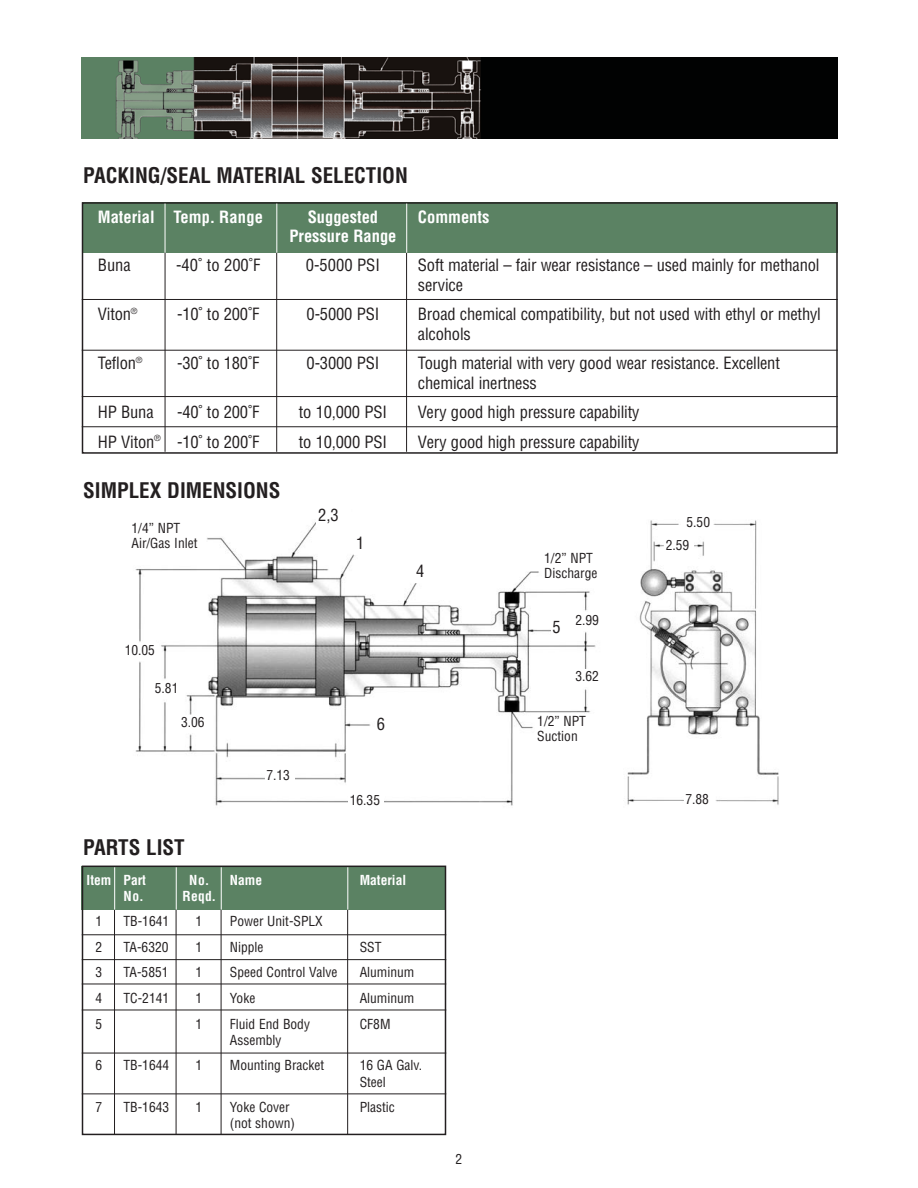
<style>
.page{position:relative;width:918px;height:1188px;background:#fff}
.page>*{position:absolute;margin:0;border:0;box-sizing:border-box;transform-origin:0 0}
.t1{font:700 condensed 21px "Helvetica";color:#231f20}
.t2{font:condensed 16.5px/19.8px "Helvetica";letter-spacing:-.01em;color:#231f20}
.t3{font:700 condensed 16.5px "Helvetica";color:#fff}
.t4{font:condensed 13.5px/15px "Helvetica";color:#231f20}
.t5{font:700 condensed 13.5px "Helvetica";color:#fff}
</style>
<div class="page">
<div style="left:82px;top:202px;width:756px;height:51px;background:#5b8263"></div>
<div style="left:82px;top:202px;width:756px;height:252px;border:2px solid #231f20"></div>
<img style="left:82px;top:58px;width:756px;height:81px">
<img style="left:135px;top:520px;width:644px;height:286px">
<div style="left:265px;top:768px;width:30px;height:18px;background:#fff"></div>
<div style="left:348px;top:793px;width:36px;height:17px;background:#fff"></div>
<div style="left:574px;top:670px;width:36px;height:17px;background:#fff"></div>
<div style="left:180px;top:715px;width:28px;height:17px;background:#fff"></div>
<div style="left:684px;top:792px;width:30px;height:17px;background:#fff"></div>
<div style="left:664px;top:538px;width:30px;height:18px;background:#fff"></div>
<div style="left:685px;top:516px;width:28px;height:17px;background:#fff"></div>
<div style="left:574px;top:613px;width:36px;height:18px;background:#fff"></div>
<div style="left:123px;top:643px;width:36px;height:17px;background:#fff"></div>
<div style="left:153px;top:682px;width:32px;height:17px;background:#fff"></div>
<div style="left:317px;top:508px;width:34px;height:19px;background:#fff"></div>
<div style="left:355px;top:535px;width:17px;height:19px;background:#fff"></div>
<div style="left:375px;top:716px;width:17px;height:20px;background:#fff"></div>
<div style="left:415px;top:563px;width:17px;height:20px;background:#fff"></div>
<div style="left:551px;top:619px;width:17px;height:20px;background:#fff"></div>
<div style="left:130px;top:522px;width:75px;height:36px;background:#fff"></div>
<div style="left:536px;top:715px;width:75px;height:36px;background:#fff"></div>
<div style="left:543px;top:552px;width:75px;height:36px;background:#fff"></div>
<div style="left:82px;top:867px;width:364px;height:43px;background:#5b8263"></div>
<div style="left:82px;top:866px;width:364px;height:269px;border:2px solid #231f20"></div>
<hr style="left:82px;top:934px;width:364px;height:1px;background:#231f20">
<hr style="left:82px;top:1010px;width:364px;height:1px;background:#231f20">
<hr style="left:82px;top:959px;width:364px;height:1px;background:#231f20">
<hr style="left:82px;top:984px;width:364px;height:1px;background:#231f20">
<hr style="left:82px;top:1094px;width:364px;height:1px;background:#231f20">
<hr style="left:82px;top:1053px;width:364px;height:1px;background:#231f20">
<hr style="left:114px;top:910px;width:1px;height:225px;background:#231f20">
<hr style="left:347px;top:910px;width:1px;height:225px;background:#231f20">
<hr style="left:221px;top:910px;width:1px;height:225px;background:#231f20">
<hr style="left:176px;top:910px;width:1px;height:225px;background:#231f20">
<hr style="left:114px;top:867px;width:1px;height:43px;background:#fff">
<hr style="left:347px;top:867px;width:1px;height:43px;background:#fff">
<hr style="left:176px;top:867px;width:1px;height:43px;background:#fff">
<hr style="left:221px;top:867px;width:1px;height:43px;background:#fff">
<hr style="left:82px;top:299px;width:756px;height:1px;background:#231f20">
<hr style="left:82px;top:426px;width:756px;height:1px;background:#231f20">
<hr style="left:82px;top:396px;width:756px;height:1px;background:#231f20">
<hr style="left:82px;top:350px;width:756px;height:1px;background:#231f20">
<hr style="left:165px;top:253px;width:1px;height:199px;background:#231f20">
<hr style="left:406px;top:253px;width:1px;height:199px;background:#231f20">
<hr style="left:276px;top:253px;width:1px;height:199px;background:#231f20">
<hr style="left:165px;top:204px;width:1px;height:49px;background:#fff">
<hr style="left:406px;top:204px;width:1px;height:49px;background:#fff">
<hr style="left:276px;top:204px;width:1px;height:49px;background:#fff">
<p class="t1" style="left:83px;top:167px;width:326px">PACKING/SEAL MATERIAL SELECTION</p>
<p class="t3" style="left:98px;top:210px;width:167px">Material Temp. Range</p>
<p class="t3" style="left:308px;top:210px;width:72px">Suggested</p>
<p class="t3" style="left:418px;top:210px;width:73px">Comments</p>
<p class="t3" style="left:289px;top:230px;width:109px">Pressure Range</p>
<p class="t2" style="left:98px;top:257px;width:34px">Buna</p>
<p class="t2" style="left:176px;top:257px;width:86px">-40˚ to 200˚F</p>
<p class="t2" style="left:306px;top:257px;width:76px">0-5000 PSI</p>
<p class="t2" style="left:418px;top:257px;width:403px">Soft material – fair wear resistance – used mainly for methanol service</p>
<p class="t2" style="left:98px;top:306px;width:41px">Viton<sup>®</sup></p>
<p class="t2" style="left:177px;top:306px;width:84px">-10˚ to 200˚F</p>
<p class="t2" style="left:307px;top:306px;width:74px">0-5000 PSI</p>
<p class="t2" style="left:418px;top:306px;width:405px">Broad chemical compatibility, but not used with ethyl or methyl alcohols</p>
<p class="t2" style="left:98px;top:355px;width:46px">Teflon<sup>®</sup></p>
<p class="t2" style="left:177px;top:355px;width:84px">-30˚ to 180˚F</p>
<p class="t2" style="left:307px;top:355px;width:74px">0-3000 PSI</p>
<p class="t2" style="left:418px;top:355px;width:364px">Tough material with very good wear resistance. Excellent chemical inertness</p>
<p class="t2" style="left:98px;top:404px;width:57px">HP Buna</p>
<p class="t2" style="left:177px;top:404px;width:84px">-40˚ to 200˚F</p>
<p class="t2" style="left:299px;top:404px;width:90px">to 10,000 PSI</p>
<p class="t2" style="left:418px;top:404px;width:223px">Very good high pressure capability</p>
<p class="t2" style="left:98px;top:433px;width:163px">HP Viton<sup>®</sup> -10˚ to 200˚F</p>
<p class="t2" style="left:299px;top:433px;width:90px">to 10,000 PSI</p>
<p class="t2" style="left:418px;top:433px;width:223px">Very good high pressure capability</p>
<p class="t1" style="left:83px;top:483px;width:199px">SIMPLEX DIMENSIONS</p>
<p class="t4" style="left:132px;top:522px;width:67px">1/4” NPT<br>Air/Gas Inlet</p>
<p class="t2" style="left:318px;top:507px;width:22px">2,3</p>
<p class="t2" style="left:356px;top:534px;width:10px">1</p>
<p class="t4" style="left:125px;top:643px;width:32px">10.05</p>
<p class="t4" style="left:155px;top:682px;width:25px">5.81</p>
<p class="t4" style="left:181px;top:715px;width:25px">3.06</p>
<p class="t1" style="left:83px;top:840px;width:103px">PARTS LIST</p>
<p class="t4" style="left:266px;top:769px;width:25px">7.13</p>
<p class="t2" style="left:377px;top:715px;width:10px">6</p>
<p class="t4" style="left:350px;top:793px;width:32px">16.35</p>
<p class="t2" style="left:416px;top:562px;width:10px">4</p>
<p class="t5" style="left:87px;top:874px;width:61px">Item Part</p>
<p class="t5" style="left:189px;top:874px;width:74px">No. Name</p>
<p class="t5" style="left:360px;top:874px;width:48px">Material</p>
<p class="t5" style="left:124px;top:891px;width:21px">No.</p>
<p class="t5" style="left:182px;top:891px;width:34px">Reqd.</p>
<p class="t4" style="left:96px;top:915px;width:8px">1</p>
<p class="t4" style="left:124px;top:915px;width:47px">TB-1641</p>
<p class="t4" style="left:196px;top:915px;width:8px">1</p>
<p class="t4" style="left:230px;top:915px;width:94px">Power Unit-SPLX</p>
<p class="t4" style="left:96px;top:941px;width:8px">2</p>
<p class="t4" style="left:124px;top:941px;width:47px">TA-6320</p>
<p class="t4" style="left:196px;top:941px;width:8px">1</p>
<p class="t4" style="left:230px;top:941px;width:35px">Nipple</p>
<p class="t4" style="left:360px;top:941px;width:23px">SST</p>
<p class="t4" style="left:96px;top:966px;width:8px">3</p>
<p class="t4" style="left:124px;top:966px;width:47px">TA-5851</p>
<p class="t4" style="left:196px;top:966px;width:8px">1</p>
<p class="t4" style="left:230px;top:966px;width:109px">Speed Control Valve</p>
<p class="t4" style="left:360px;top:966px;width:56px">Aluminum</p>
<p class="t4" style="left:96px;top:992px;width:8px">4</p>
<p class="t4" style="left:124px;top:992px;width:47px">TC-2141</p>
<p class="t4" style="left:196px;top:992px;width:8px">1</p>
<p class="t4" style="left:230px;top:992px;width:27px">Yoke</p>
<p class="t4" style="left:360px;top:992px;width:56px">Aluminum</p>
<p class="t4" style="left:96px;top:1017px;width:8px">5</p>
<p class="t4" style="left:196px;top:1017px;width:8px">1</p>
<p class="t4" style="left:230px;top:1017px;width:82px">Fluid End Body</p>
<p class="t4" style="left:360px;top:1017px;width:32px">CF8M</p>
<p class="t4" style="left:230px;top:1034px;width:53px">Assembly</p>
<p class="t4" style="left:96px;top:1059px;width:8px">6</p>
<p class="t4" style="left:124px;top:1059px;width:47px">TB-1644</p>
<p class="t4" style="left:196px;top:1059px;width:8px">1</p>
<p class="t4" style="left:230px;top:1059px;width:96px">Mounting Bracket</p>
<p class="t4" style="left:360px;top:1059px;width:64px;line-height:16.2px">16 GA Galv.<br>Steel</p>
<p class="t4" style="left:96px;top:1101px;width:8px">7</p>
<p class="t4" style="left:124px;top:1101px;width:47px">TB-1643</p>
<p class="t4" style="left:196px;top:1101px;width:8px">1</p>
<p class="t4" style="left:230px;top:1101px;width:61px">Yoke Cover</p>
<p class="t4" style="left:360px;top:1101px;width:37px">Plastic</p>
<p class="t4" style="left:230px;top:1117px;width:67px">(not shown)</p>
<p class="t4" style="left:456px;top:1153px;width:8px">2</p>
<p class="t4" style="left:544px;top:552px;width:55px">1/2” NPT<br>Discharge</p>
<p class="t2" style="left:552px;top:619px;width:10px">5</p>
<p class="t4" style="left:575px;top:614px;width:25px">2.99</p>
<p class="t4" style="left:575px;top:670px;width:25px">3.62</p>
<p class="t4" style="left:537px;top:715px;width:50px">1/2” NPT<br>Suction</p>
<p class="t4" style="left:686px;top:516px;width:25px">5.50</p>
<p class="t4" style="left:666px;top:539px;width:25px">2.59</p>
<p class="t4" style="left:685px;top:792px;width:25px">7.88</p>
</div>
